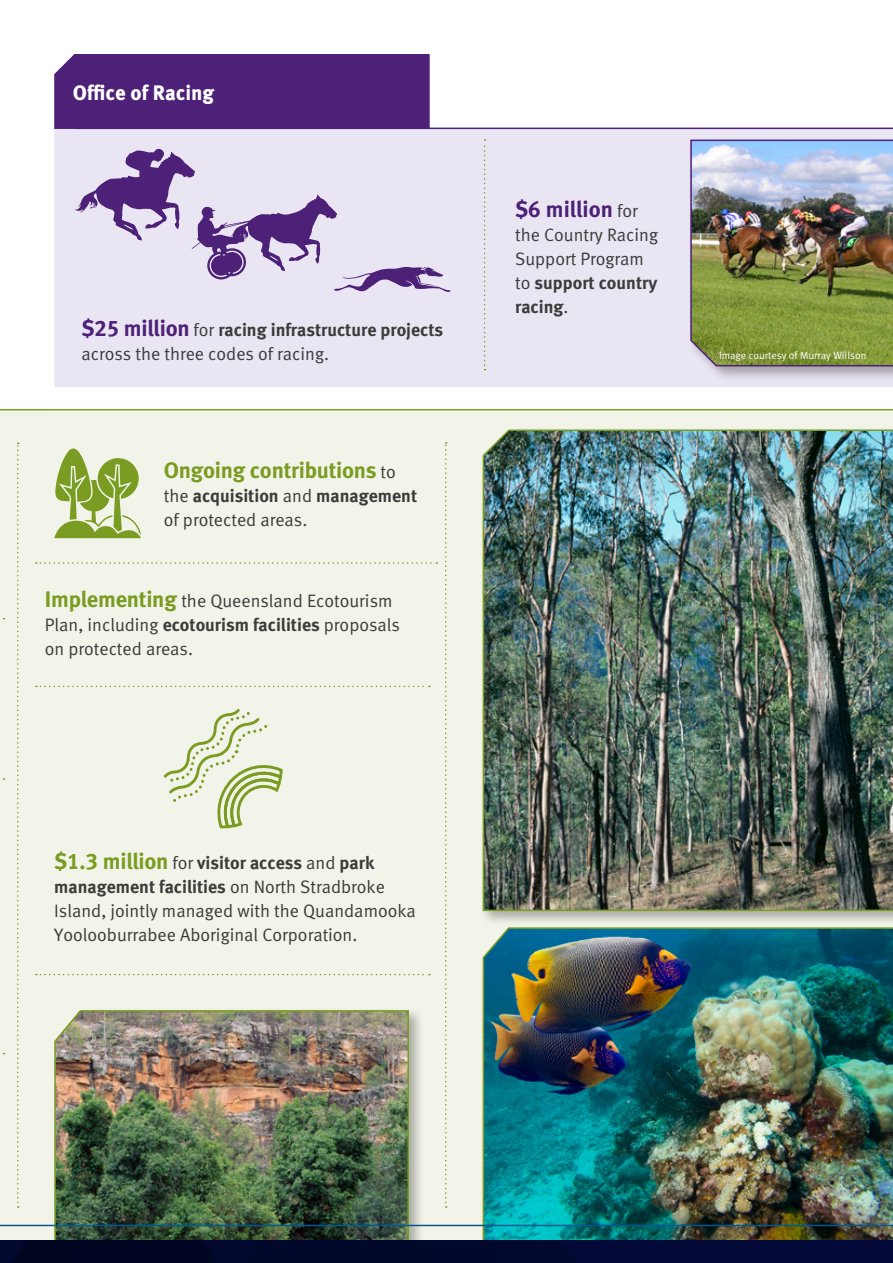
<style>
.page{position:relative;width:893px;height:1263px;background:#fff}
.page>*{position:absolute;margin:0;border:0;box-sizing:border-box;transform-origin:0 0}
.t1{font:22.5px "Meta Bold LF";letter-spacing:-.01em;color:#7a9c22}
.t2{font:22.5px "Meta Bold LF";color:#4d2177}
.t3{font:700 21px "Meta";color:#fff}
.t4{font:18px/24px "Meta Normal";color:#3c3c3b}
.t5{font:700 18px/24px "Meta";color:#3c3c3b}
.t6{font:10.5px "Meta Normal";color:#fff}
.s1{font-family:"Meta Bold LF";font-weight:400;font-size:22.5px;color:#4d2177}
.s2{font-family:"Meta Normal";font-weight:400}
.s3{font-family:"Meta Normal";font-size:18px;color:#3c3c3b}
.s4{font-family:"Meta Bold LF";font-size:22.5px;color:#7a9c22}
.s5{font-family:"Meta";font-weight:700}
.s6{font-family:"Meta Bold LF";font-weight:400;font-size:22.5px;color:#7a9c22}
</style>
<div class="page">
<div style="left:0;top:410px;width:893px;height:830px;background:#f2f4e9"></div>
<div style="left:51px;top:1007px;width:373px;height:255px;background:#000;opacity:.3"></div>
<img style="left:53px;top:1009px;width:357px;height:231px">
<div style="left:54px;top:127px;width:839px;height:260px;background:#eae5f2"></div>
<hr style="left:0;top:409px;width:893px;height:1px;background:#7a9c22">
<svg style="left:36px;top:562px;width:401px;height:2px"></svg>
<svg style="left:36px;top:686px;width:394px;height:1px"></svg>
<svg style="left:36px;top:974px;width:394px;height:1px"></svg>
<svg style="left:17px;top:442px;width:2px;height:766px;background:#dbe3c4"></svg>
<svg style="left:484px;top:139px;width:2px;height:231px"></svg>
<svg style="left:445px;top:442px;width:2px;height:766px;background:#dbe3c4"></svg>
<hr style="left:75px;top:128px;width:818px;height:1px;background:#4d2177">
<div style="left:54px;top:54px;width:376px;height:75px;background:#4d2177"></div>
<div style="left:687px;top:137px;width:206px;height:245px;background:#000;opacity:.3"></div>
<img style="left:689px;top:139px;width:204px;height:228px">
<div style="left:480px;top:426px;width:413px;height:500px;background:#000;opacity:.3"></div>
<img style="left:482px;top:429px;width:411px;height:483px">
<img style="left:481px;top:926px;width:412px;height:314px">
<svg style="left:164px;top:709px;width:119px;height:119px;background:#e0e6cb"></svg>
<svg style="left:54px;top:448px;width:87px;height:90px;background:#b1c47e"></svg>
<svg style="left:75px;top:149px;width:376px;height:143px;background:#ccc0db"></svg>
<div style="left:0;top:1240px;width:893px;height:23px;background:linear-gradient(to right,#000521,#040b3c)"></div>
<hr style="left:0;top:1225px;width:893px;height:1px;background:#005990">
<p class="t3" style="left:73px;top:80px;width:143px">Office of Racing</p>
<p class="t5" style="left:81px;top:317px;width:363px"><span class="s1">$25 million</span> <span class="s2">for</span> racing infrastructure projects</p>
<p class="t4" style="left:81px;top:341px;width:249px">across the three codes of racing.</p>
<p class="t1" style="left:164px;top:457px;width:234px">Ongoing contributions <span class="s3">to</span></p>
<p class="t5" style="left:164px;top:484px;width:255px"><span class="s2">the</span> acquisition <span class="s2">and</span> management</p>
<p class="t4" style="left:164px;top:508px;width:145px">of protected areas.</p>
<p class="t4" style="left:45px;top:588px;width:357px"><span class="s4">Implementing</span> the Queensland Ecotourism<br>Plan, including <span class="s5">ecotourism facilities</span> proposals on protected areas.</p>
<p class="t2" style="left:515px;top:196px;width:124px">$6 million <span class="s3">for</span></p>
<p class="t4" style="left:515px;top:223px;width:144px">the Country Racing<br>Support Program</p>
<p class="t5" style="left:515px;top:271px;width:144px"><span class="s2">to</span> support country racing<span class="s2">.</span></p>
<p class="t6" style="left:719px;top:349px;width:149px">Image courtesy of Murray Willson</p>
<p class="t5" style="left:54px;top:850px;width:332px"><span class="s6">$1.3 million</span> <span class="s2">for</span> visitor access <span class="s2">and</span> park management facilities <span class="s2">on North Stradbroke</span></p>
<p class="t4" style="left:54px;top:898px;width:363px">Island, jointly managed with the Quandamooka<br>Yoolooburrabee Aboriginal Corporation.</p>
</div>
